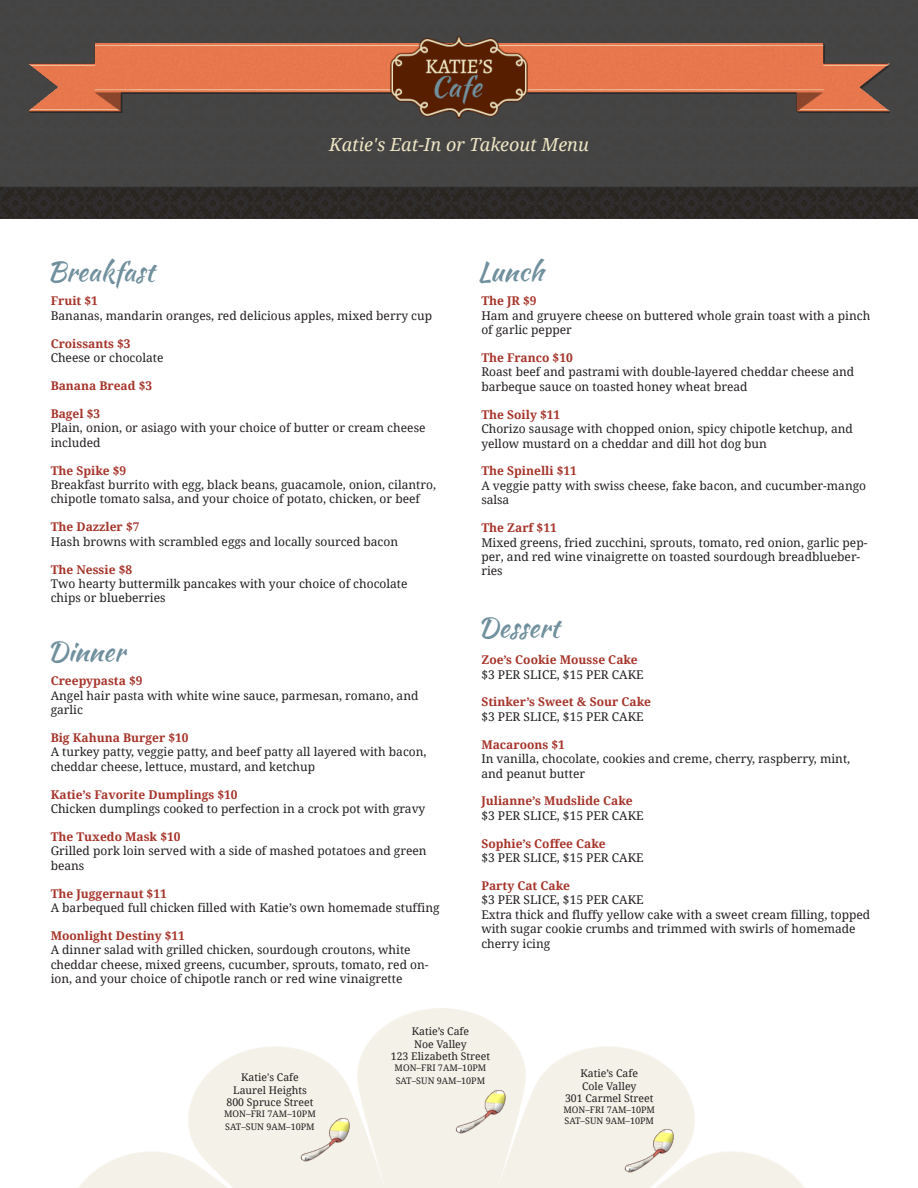
<style>
.page{position:relative;width:918px;height:1188px;background:#fff}
.page>*{position:absolute;margin:0;border:0;box-sizing:border-box;transform-origin:0 0}
.t1{font:27px "Kaushan Script";color:#70909d}
.t2{font:italic 18px "Droid Serif";color:#eee5c4}
.t3{font:12px/14.4px "Droid Serif";color:#231f20}
.Body_Head{font:700 12px "Droid Serif";color:#a6342a}
.t4{font:10.5px "Droid Serif";color:#231f20}
.t5{font:9px "Droid Serif";color:#231f20}
</style>
<div class="page">
<img style="left:0;top:0;width:918px;height:218px">
<img style="left:29px;top:43px;width:860px;height:69px">
<img style="left:391px;top:37px;width:136px;height:82px">
<img style="left:292px;top:1118px;width:68px;height:45px">
<img style="left:448px;top:1090px;width:67px;height:45px">
<img style="left:616px;top:1129px;width:68px;height:45px">
<p class="t1" style="left:47px;top:252px;width:109px">Breakfast</p>
<p class="t2" style="left:329px;top:134px;width:261px">Katie's Eat-In or Takeout Menu</p>
<p class="t1" style="left:478px;top:252px;width:67px">Lunch</p>
<p class="Body_Head" style="left:51px;top:294px;width:49px">Fruit $1</p>
<p class="t3" style="left:51px;top:308px;width:383px">Bananas, mandarin oranges, red delicious apples, mixed berry cup</p>
<p class="Body_Head" style="left:51px;top:336px;width:82px">Croissants $3</p>
<p class="t3" style="left:51px;top:351px;width:114px">Cheese or chocolate</p>
<p class="Body_Head" style="left:51px;top:379px;width:103px">Banana Bread $3</p>
<p class="Body_Head" style="left:51px;top:407px;width:51px">Bagel $3</p>
<p class="t3" style="left:51px;top:421px;width:376px">Plain, onion, or asiago with your choice of butter or cream cheese included</p>
<p class="Body_Head" style="left:51px;top:463px;width:77px">The Spike $9</p>
<p class="t3" style="left:51px;top:478px;width:387px">Breakfast burrito with egg, black beans, guacamole, onion, cilantro, chipotle tomato salsa, and your choice of potato, chicken, or beef</p>
<p class="Body_Head" style="left:51px;top:520px;width:90px">The Dazzler $7</p>
<p class="t3" style="left:51px;top:534px;width:349px">Hash browns with scrambled eggs and locally sourced bacon</p>
<p class="Body_Head" style="left:51px;top:562px;width:83px">The Nessie $8</p>
<p class="t3" style="left:51px;top:577px;width:358px">Two hearty buttermilk pancakes with your choice of chocolate chips or blueberries</p>
<p class="t1" style="left:47px;top:632px;width:80px">Dinner</p>
<p class="Body_Head" style="left:51px;top:674px;width:93px">Creepypasta $9</p>
<p class="t3" style="left:51px;top:688px;width:369px">Angel hair pasta with white wine sauce, parmesan, romano, and garlic</p>
<p class="Body_Head" style="left:51px;top:731px;width:139px">Big Kahuna Burger $10</p>
<p class="t3" style="left:51px;top:745px;width:377px">A turkey patty, veggie patty, and beef patty all layered with bacon, cheddar cheese, lettuce, mustard, and ketchup</p>
<p class="Body_Head" style="left:51px;top:787px;width:188px">Katie’s Favorite Dumplings $10</p>
<p class="t3" style="left:51px;top:802px;width:376px">Chicken dumplings cooked to perfection in a crock pot with gravy</p>
<p class="Body_Head" style="left:51px;top:830px;width:131px">The Tuxedo Mask $10</p>
<p class="t3" style="left:51px;top:844px;width:377px">Grilled pork loin served with a side of mashed potatoes and green beans</p>
<p class="Body_Head" style="left:51px;top:886px;width:118px">The Juggernaut $11</p>
<p class="t3" style="left:51px;top:901px;width:390px">A barbequed full chicken filled with Katie’s own homemade stuffing</p>
<p class="Body_Head" style="left:51px;top:929px;width:136px">Moonlight Destiny $11</p>
<p class="t3" style="left:51px;top:943px;width:379px">A dinner salad with grilled chicken, sourdough croutons, white cheddar cheese, mixed greens, cucumber, sprouts, tomato, red on&shy;ion, and your choice of chipotle ranch or red wine vinaigrette</p>
<p class="Body_Head" style="left:481px;top:294px;width:57px">The JR $9</p>
<p class="t3" style="left:481px;top:308px;width:390px">Ham and gruyere cheese on buttered whole grain toast with a pinch of garlic pepper</p>
<p class="Body_Head" style="left:481px;top:351px;width:93px">The Franco $10</p>
<p class="t3" style="left:481px;top:365px;width:374px">Roast beef and pastrami with double-layered cheddar cheese and barbeque sauce on toasted honey wheat bread</p>
<p class="Body_Head" style="left:481px;top:408px;width:80px">The Soily $11</p>
<p class="t3" style="left:481px;top:422px;width:373px">Chorizo sausage with chopped onion, spicy chipotle ketchup, and yellow mustard on a cheddar and dill hot dog bun</p>
<p class="Body_Head" style="left:481px;top:464px;width:97px">The Spinelli $11</p>
<p class="t3" style="left:481px;top:478px;width:386px">A veggie patty with swiss cheese, fake bacon, and cucumber-mango salsa</p>
<p class="Body_Head" style="left:481px;top:521px;width:77px">The Zarf $11</p>
<p class="t3" style="left:481px;top:535px;width:388px">Mixed greens, fried zucchini, sprouts, tomato, red onion, garlic pep&shy;per, and red wine vinaigrette on toasted sourdough breadblueber&shy;ries</p>
<p class="t1" style="left:478px;top:608px;width:83px">Dessert</p>
<p class="Body_Head" style="left:481px;top:653px;width:158px">Zoe’s Cookie Mousse Cake</p>
<p class="t3" style="left:481px;top:667px;width:164px">$3 PER SLICE, $15 PER CAKE</p>
<p class="Body_Head" style="left:481px;top:695px;width:171px">Stinker’s Sweet &amp; Sour Cake</p>
<p class="t3" style="left:481px;top:709px;width:164px">$3 PER SLICE, $15 PER CAKE</p>
<p class="Body_Head" style="left:481px;top:738px;width:85px">Macaroons $1</p>
<p class="t3" style="left:481px;top:752px;width:370px">In vanilla, chocolate, cookies and creme, cherry, raspberry, mint, and peanut butter</p>
<p class="Body_Head" style="left:481px;top:794px;width:153px">Julianne’s Mudslide Cake</p>
<p class="t3" style="left:481px;top:808px;width:164px">$3 PER SLICE, $15 PER CAKE</p>
<p class="Body_Head" style="left:481px;top:837px;width:126px">Sophie’s Coffee Cake</p>
<p class="t3" style="left:481px;top:851px;width:164px">$3 PER SLICE, $15 PER CAKE</p>
<p class="Body_Head" style="left:481px;top:879px;width:90px">Party Cat Cake</p>
<p class="t3" style="left:481px;top:893px;width:164px">$3 PER SLICE, $15 PER CAKE</p>
<p class="t3" style="left:481px;top:907px;width:390px">Extra thick and fluffy yellow cake with a sweet cream filling, topped with sugar cookie crumbs and trimmed with swirls of homemade cherry icing</p>
<p class="t4" style="left:412px;top:1026px;width:59px">Katie’s Cafe</p>
<p class="t4" style="left:414px;top:1038px;width:54px">Noe Valley</p>
<p class="t4" style="left:391px;top:1051px;width:101px">123 Elizabeth Street</p>
<p class="t5" style="left:395px;top:1063px;width:93px">MON–FRI 7AM–10PM</p>
<p class="t4" style="left:241px;top:1071px;width:59px">Katie's Cafe</p>
<p class="t5" style="left:396px;top:1075px;width:91px">SAT–SUN 9AM–10PM</p>
<p class="t4" style="left:233px;top:1084px;width:75px">Laurel Heights</p>
<p class="t4" style="left:227px;top:1097px;width:88px">800 Spruce Street</p>
<p class="t5" style="left:224px;top:1109px;width:93px">MON–FRI 7AM–10PM</p>
<p class="t5" style="left:225px;top:1121px;width:91px">SAT–SUN 9AM–10PM</p>
<p class="t4" style="left:581px;top:1068px;width:59px">Katie’s Cafe</p>
<p class="t4" style="left:582px;top:1080px;width:56px">Cole Valley</p>
<p class="t4" style="left:565px;top:1093px;width:90px">301 Carmel Street</p>
<p class="t5" style="left:563px;top:1105px;width:93px">MON–FRI 7AM–10PM</p>
<p class="t5" style="left:565px;top:1116px;width:91px">SAT–SUN 9AM–10PM</p>
</div>
